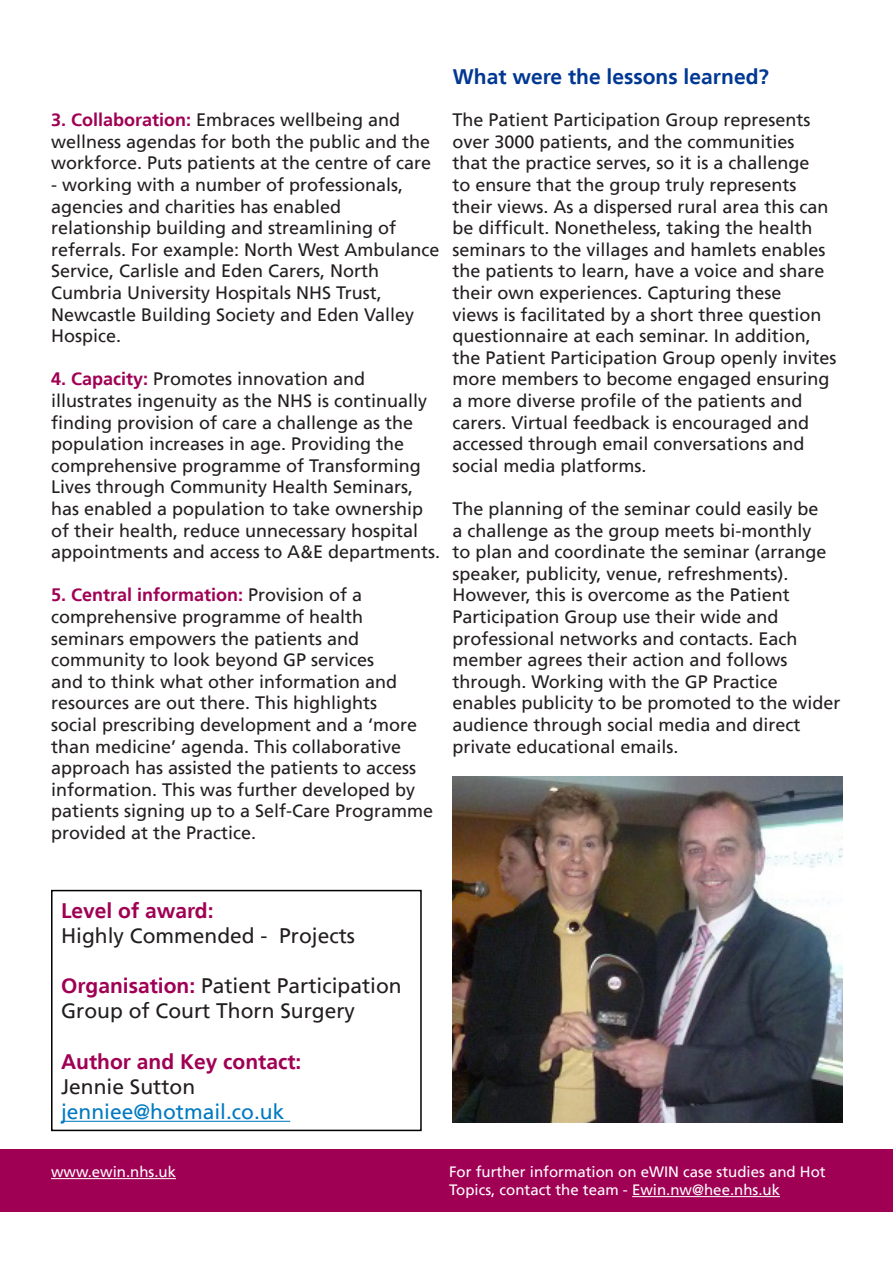
<style>
.page{position:relative;width:893px;height:1263px;background:#fff}
.page>*{position:absolute;margin:0;border:0;box-sizing:border-box;transform-origin:0 0}
.t1{font:21px/25.2px "Frutiger";color:#231f20}
.t2{font:700 21px "Frutiger";color:#a00054}
.t3{font:700 21px "Frutiger";color:#003893}
.t4{font:21px "Frutiger";color:#007ac2}
.t5{font:18px/21.6px "Frutiger";color:#231f20}
.t6{font:15px/18px "Frutiger";color:#fff}
.s1{font-weight:700;color:#a00054}
</style>
<div class="page">
<div style="left:0;top:1149px;width:893px;height:63px;background:#a00054"></div>
<hr style="left:51px;top:1178px;width:125px;height:1px;background:#fff">
<hr style="left:632px;top:1196px;width:148px;height:1px;background:#fff">
<hr style="left:61px;top:1121px;width:229px;height:1px;background:#007ac2">
<div style="left:51px;top:890px;width:371px;height:241px;border:2px solid #000"></div>
<img style="left:452px;top:776px;width:390px;height:346px">
<p class="t5" style="left:51px;top:109px;width:382px"><span class="s1">3. Collaboration:</span> Embraces wellbeing and wellness agendas for both the public and the workforce. Puts patients at the centre of care</p>
<p class="t5" style="left:51px;top:174px;width:390px">- working with a number of professionals, agencies and charities has enabled relationship building and streamlining of referrals. For example: North West Ambulance Service, Carlisle and Eden Carers, North Cumbria University Hospitals NHS Trust, Newcastle Building Society and Eden Valley Hospice.</p>
<p class="t5" style="left:51px;top:368px;width:391px"><span class="s1">4. Capacity:</span> Promotes innovation and illustrates ingenuity as the NHS is continually finding provision of care a challenge as the population increases in age. Providing the comprehensive programme of Transforming Lives through Community Health Seminars, has enabled a population to take ownership of their health, reduce unnecessary hospital appointments and access to A&amp;E departments.</p>
<p class="t5" style="left:51px;top:584px;width:384px"><span class="s1">5. Central information:</span> Provision of a comprehensive programme of health seminars empowers the patients and community to look beyond GP services<br>and to think what other information and resources are out there. This highlights<br>social prescribing development and a ‘more than medicine’ agenda. This collaborative approach has assisted the patients to access information. This was further developed by patients signing up to a Self-Care Programme provided at the Practice.</p>
<p class="t3" style="left:453px;top:65px;width:318px">What were the lessons learned?</p>
<p class="t5" style="left:452px;top:109px;width:386px">The Patient Participation Group represents over 3000 patients, and the communities<br>that the practice serves, so it is a challenge<br>to ensure that the group truly represents their views. As a dispersed rural area this can be difficult. Nonetheless, taking the health seminars to the villages and hamlets enables the patients to learn, have a voice and share their own experiences. Capturing these<br>views is facilitated by a short three question questionnaire at each seminar. In addition, the Patient Participation Group openly invites more members to become engaged ensuring a more diverse profile of the patients and carers. Virtual feedback is encouraged and accessed through email conversations and social media platforms.</p>
<p class="t5" style="left:452px;top:498px;width:390px">The planning of the seminar could easily be<br>a challenge as the group meets bi-monthly<br>to plan and coordinate the seminar (arrange speaker, publicity, venue, refreshments).<br>However, this is overcome as the Patient Participation Group use their wide and professional networks and contacts. Each member agrees their action and follows through. Working with the GP Practice enables publicity to be promoted to the wider audience through social media and direct private educational emails.</p>
<p class="t2" style="left:61px;top:898px;width:154px">Level of award:</p>
<p class="t1" style="left:61px;top:923px;width:296px">Highly Commended - Projects</p>
<p class="t1" style="left:61px;top:973px;width:342px"><span class="s1">Organisation:</span> Patient Participation<br>Group of Court Thorn Surgery</p>
<p class="t2" style="left:61px;top:1049px;width:242px">Author and Key contact:</p>
<p class="t1" style="left:61px;top:1074px;width:136px">Jennie Sutton</p>
<p class="t4" style="left:61px;top:1099px;width:225px">jenniee@hotmail.co.uk</p>
<p class="t6" style="left:51px;top:1163px;width:127px">www.ewin.nhs.uk</p>
<p class="t6" style="left:449px;top:1163px;width:378px">For further information on eWIN case studies and Hot<br>Topics, contact the team - Ewin.nw@hee.nhs.uk</p>
</div>
